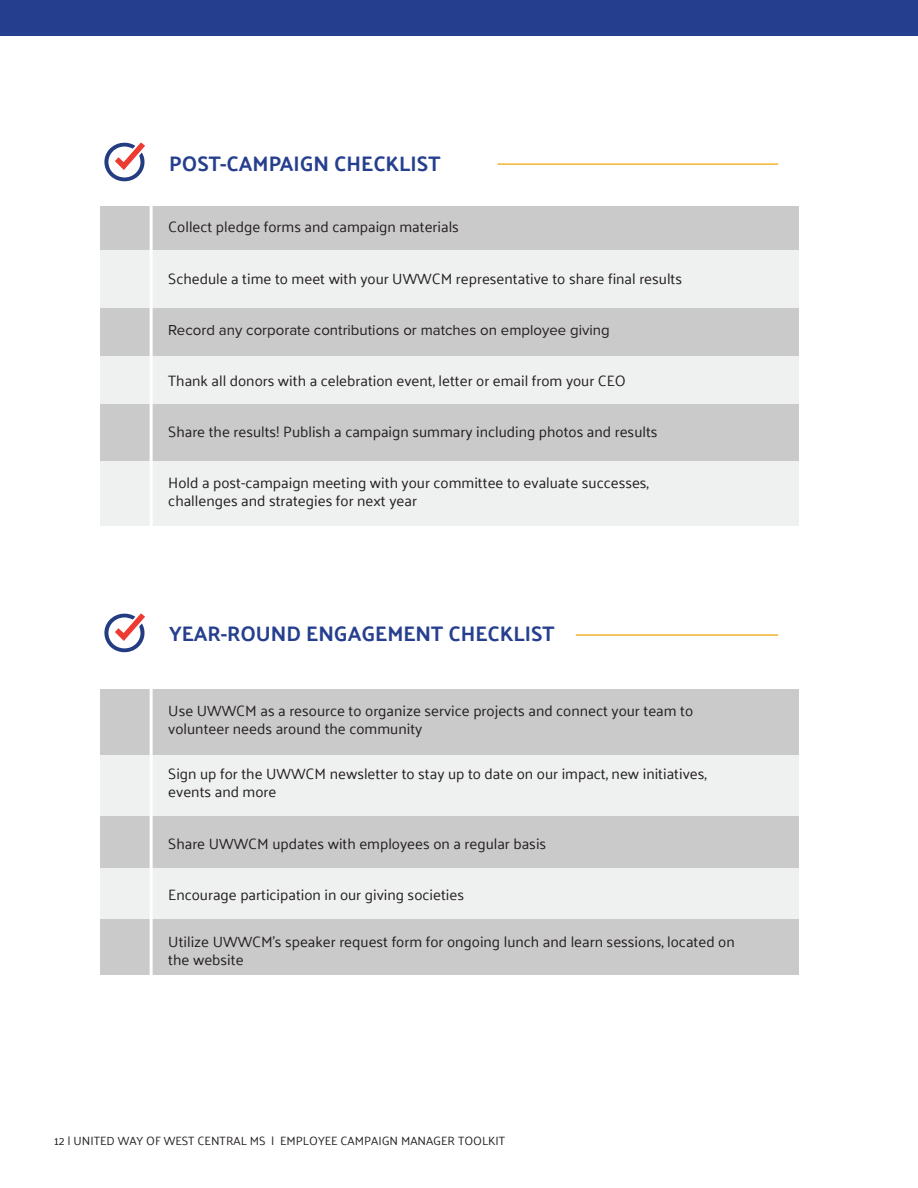
<style>
.page{position:relative;width:918px;height:1188px;background:#fff}
.page>*{position:absolute;margin:0;border:0;box-sizing:border-box;transform-origin:0 0}
.t1{font:700 21px "Palanquin";color:#253f8e}
.t2{font:15px/18px "Palanquin";color:#231f20}
.t3{font:15px "Proxima Nova";color:#231f20}
.t4{font:12px "Palanquin";color:#231f20}
.s1{font-style:inherit}
</style>
<div class="page">
<div style="left:0;top:0;width:918px;height:35px;background:#253f8e"></div>
<div style="left:100px;top:690px;width:698px;height:66px;background:#cbcaca"></div>
<div style="left:100px;top:816px;width:698px;height:52px;background:#cbcaca"></div>
<div style="left:100px;top:918px;width:698px;height:57px;background:#cbcaca"></div>
<div style="left:100px;top:756px;width:698px;height:60px;background:#eff0f0"></div>
<div style="left:100px;top:868px;width:698px;height:50px;background:#eff0f0"></div>
<hr style="left:150px;top:681px;width:3px;height:334px;background:#fff">
<div style="left:100px;top:207px;width:698px;height:43px;background:#cbcaca"></div>
<div style="left:100px;top:308px;width:698px;height:48px;background:#cbcaca"></div>
<div style="left:100px;top:404px;width:698px;height:57px;background:#cbcaca"></div>
<div style="left:100px;top:250px;width:698px;height:58px;background:#eff0f0"></div>
<div style="left:100px;top:356px;width:698px;height:48px;background:#eff0f0"></div>
<div style="left:100px;top:461px;width:698px;height:65px;background:#eff0f0"></div>
<hr style="left:150px;top:198px;width:3px;height:334px;background:#fff">
<svg style="left:104px;top:142px;width:41px;height:40px"></svg>
<svg style="left:104px;top:613px;width:41px;height:40px"></svg>
<hr style="left:498px;top:163px;width:280px;height:2px;background:#f3b330">
<hr style="left:576px;top:634px;width:202px;height:2px;background:#f3b330">
<h1 class="t1" style="left:169px;top:151px;width:273px">POST-CAMPAIGN CHECKLIST</h1>
<p class="t2" style="left:168px;top:218px;width:292px">Collect pledge forms and campaign materials</p>
<p class="t2" style="left:168px;top:269px;width:515px">Schedule a time to meet with your UWWCM representative to share final results</p>
<p class="t3" style="left:168px;top:318px;width:443px">Record any corporate contributions or matches on employee giving</p>
<p class="t2" style="left:168px;top:372px;width:459px">Thank all donors with a celebration event, letter or email from your CEO</p>
<p class="t2" style="left:168px;top:423px;width:491px">Share the results! Publish a campaign summary including photos and results</p>
<p class="t2" style="left:168px;top:474px;width:482px">Hold a post-campaign meeting with your committee to evaluate successes, challenges and strategies for next year</p>
<h1 class="t1" style="left:169px;top:622px;width:387px">YEAR-ROUND ENGAGEMENT CHECKLIST</h1>
<p class="t2" style="left:168px;top:702px;width:526px">Use UWWCM as a resource to organize service projects and connect your team to volunteer needs around the community</p>
<p class="t2" style="left:168px;top:765px;width:540px">Sign up for the UWWCM newsletter to stay up to date on our impact, new initiatives, events and more</p>
<p class="t2" style="left:168px;top:834px;width:379px">Share UWWCM updates with employees on a regular basis</p>
<p class="t2" style="left:168px;top:885px;width:297px">Encourage participation in our giving societies</p>
<p class="t2" style="left:168px;top:933px;width:568px">Utilize UWWCM’s speaker request form for ongoing lunch and learn sessions<span class="s1">, located on the website</span></p>
<p class="t4" style="left:54px;top:1134px;width:453px">12 | UNITED WAY OF WEST CENTRAL MS | EMPLOYEE CAMPAIGN MANAGER TOOLKIT</p>
</div>
